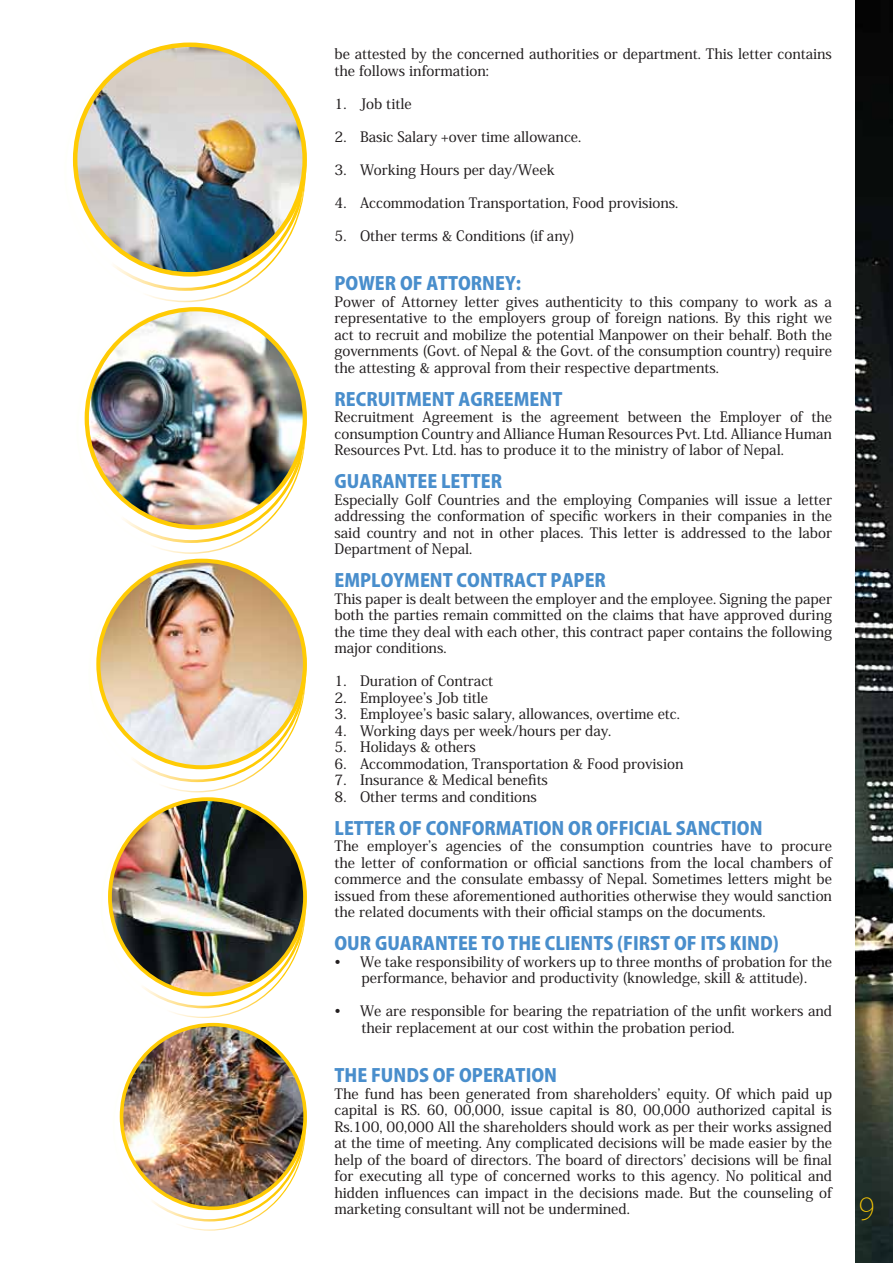
<style>
.page{position:relative;width:893px;height:1263px;background:#fff}
.page>*{position:absolute;margin:0;border:0;box-sizing:border-box;transform-origin:0 0}
.t1{font:30px "Koz Go Pro Extra Light 90 msp RKSJ H";color:#ffcb04}
.t2{font:18px "Koz Go Pro Heavy 90 msp RKSJ H";color:#498ecc}
.t3{font:14.25px/16.5px "Koz Min Pro Medium 90 msp RKSJ H";color:#231f20;text-align:justify}
</style>
<div class="page">
<img style="left:856px;top:0;width:37px;height:1263px">
<svg style="left:130px;top:277px;width:127px;height:14px"></svg>
<img style="left:73px;top:43px;width:234px;height:234px">
<svg style="left:137px;top:529px;width:123px;height:14px"></svg>
<img style="left:85px;top:307px;width:222px;height:222px">
<svg style="left:146px;top:769px;width:117px;height:13px"></svg>
<img style="left:96px;top:559px;width:211px;height:210px">
<img style="left:108px;top:797px;width:199px;height:434px">
<p class="t3" style="left:334px;top:47px;width:499px">be attested by the concerned authorities or department. This letter contains the follows information:</p>
<p class="t3" style="left:334px;top:97px;width:79px">1. Job title</p>
<p class="t3" style="left:334px;top:130px;width:248px">2. Basic Salary +over time allowance.</p>
<p class="t3" style="left:334px;top:163px;width:222px">3. Working Hours per day/Week</p>
<p class="t3" style="left:334px;top:196px;width:345px">4. Accommodation Transportation, Food provisions.</p>
<p class="t3" style="left:334px;top:229px;width:242px">5. Other terms &amp; Conditions (if any)</p>
<p class="t2" style="left:334px;top:276px;width:188px">POWER OF ATTORNEY:</p>
<p class="t3" style="left:334px;top:295px;width:499px">Power of Attorney letter gives authenticity to this company to work as a representative to the employers group of foreign nations. By this right we act to recruit and mobilize the potential Manpower on their behalf. Both the governments (Govt. of Nepal &amp; the Govt. of the consumption country) require the attesting &amp; approval from their respective departments.</p>
<p class="t2" style="left:334px;top:392px;width:229px">RECRUITMENT AGREEMENT</p>
<p class="t3" style="left:334px;top:410px;width:499px">Recruitment Agreement is the agreement between the Employer of the consumption Country and Alliance Human Resources Pvt. Ltd. Alliance Human Resources Pvt. Ltd. has to produce it to the ministry of labor of Nepal.</p>
<p class="t2" style="left:334px;top:474px;width:169px">GUARANTEE LETTER</p>
<p class="t3" style="left:334px;top:493px;width:499px">Especially Golf Countries and the employing Companies will issue a letter addressing the conformation of specific workers in their companies in the said country and not in other places. This letter is addressed to the labor Department of Nepal.</p>
<p class="t2" style="left:334px;top:573px;width:273px">EMPLOYMENT CONTRACT PAPER</p>
<p class="t3" style="left:334px;top:592px;width:499px">This paper is dealt between the employer and the employee. Signing the paper both the parties remain committed on the claims that have approved during the time they deal with each other, this contract paper contains the following major conditions.</p>
<p class="t3" style="left:334px;top:674px;width:160px">1. Duration of Contract</p>
<p class="t3" style="left:334px;top:691px;width:155px">2. Employeeʼs Job title</p>
<p class="t3" style="left:334px;top:707px;width:347px">3. Employeeʼs basic salary, allowances, overtime etc.</p>
<p class="t3" style="left:334px;top:724px;width:278px">4. Working days per week/hours per day.</p>
<p class="t3" style="left:334px;top:740px;width:143px">5. Holidays &amp; others</p>
<p class="t3" style="left:334px;top:757px;width:350px">6. Accommodation, Transportation &amp; Food provision</p>
<p class="t3" style="left:334px;top:773px;width:215px">7. Insurance &amp; Medical benefits</p>
<p class="t3" style="left:334px;top:790px;width:204px">8. Other terms and conditions</p>
<p class="t2" style="left:334px;top:821px;width:429px">LETTER OF CONFORMATION OR OFFICIAL SANCTION</p>
<p class="t3" style="left:334px;top:839px;width:499px">The employerʼs agencies of the consumption countries have to procure the letter of conformation or official sanctions from the local chambers of commerce and the consulate embassy of Nepal. Sometimes letters might be issued from these aforementioned authorities otherwise they would sanction the related documents with their official stamps on the documents.</p>
<p class="t2" style="left:334px;top:936px;width:446px">OUR GUARANTEE TO THE CLIENTS (FIRST OF ITS KIND)</p>
<p class="t3" style="left:334px;top:955px;width:499px;text-align:center">• We take responsibility of workers up to three months of probation for the performance, behavior and productivity (knowledge, skill &amp; attitude).</p>
<p class="t3" style="left:361px;top:1004px;width:472px;text-indent:-27px">• We are responsible for bearing the repatriation of the unfit workers and their replacement at our cost within the probation period.</p>
<p class="t2" style="left:334px;top:1068px;width:224px">THE FUNDS OF OPERATION</p>
<p class="t3" style="left:334px;top:1087px;width:499px">The fund has been generated from shareholdersʼ equity. Of which paid up capital is RS. 60, 00,000, issue capital is 80, 00,000 authorized capital is Rs.100, 00,000 All the shareholders should work as per their works assigned at the time of meeting. Any complicated decisions will be made easier by the help of the board of directors. The board of directorsʼ decisions will be final for executing all type of concerned works to this agency. No political and hidden influences can impact in the decisions made. But the counseling of marketing consultant will not be undermined.</p>
<h1 class="t1" style="left:858px;top:1198px;width:18px">9</h1>
</div>
